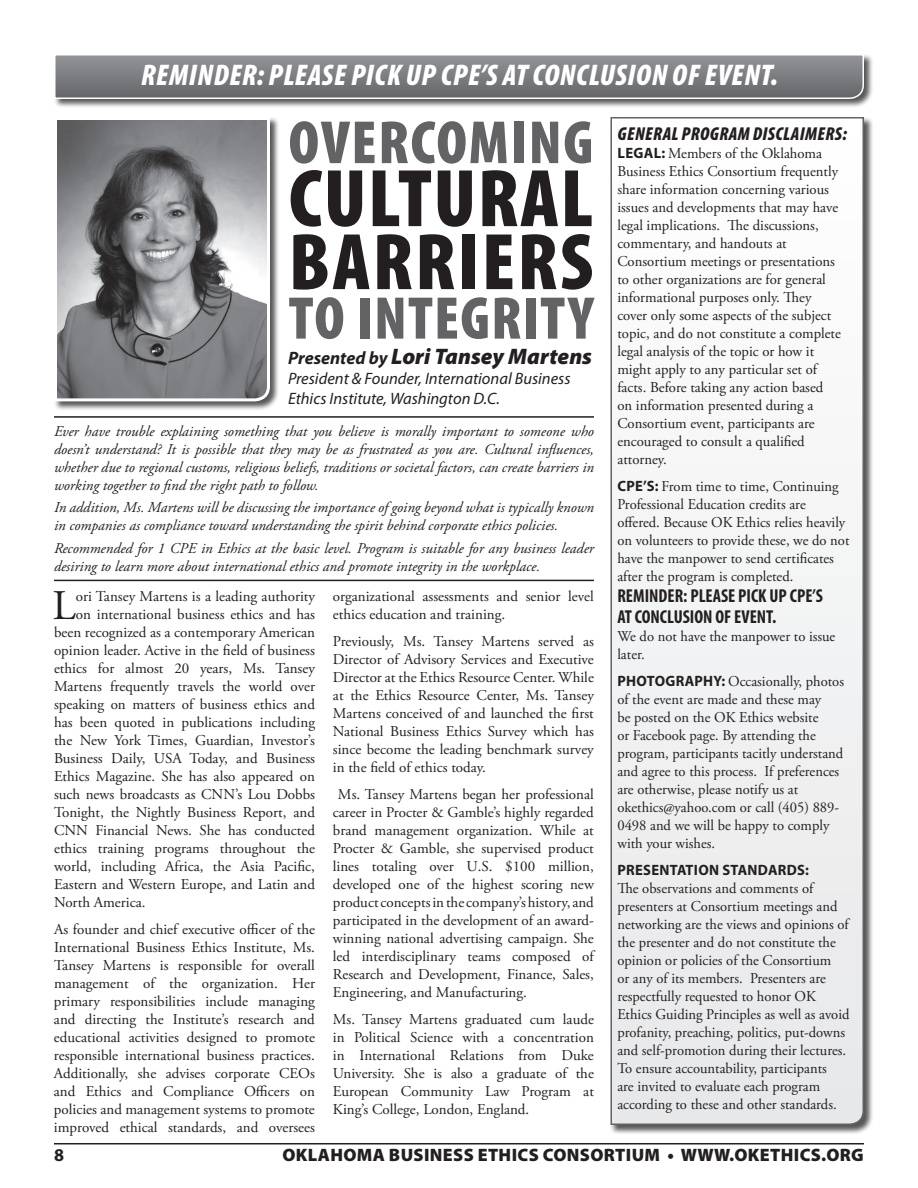
<style>
.page{position:relative;width:918px;height:1188px;background:#fff}
.page>*{position:absolute;margin:0;border:0;box-sizing:border-box;transform-origin:0 0}
.t1{font:900 condensed 82.5px "Myriad Pro";letter-spacing:.02em;color:#231f20}
.t2{font:900 condensed 81px "Myriad Pro";letter-spacing:.03em;color:#231f20}
.t3{font:900 condensed 61.5px "Myriad Pro";letter-spacing:.025em;color:#636366}
.t4{font:900 condensed 60.75px "Myriad Pro";letter-spacing:.02em;color:#636366}
.t5{font:42.15px "Adobe Garamond Pro";color:#231f20}
.t6{font:italic 900 condensed 30px "Myriad Pro";letter-spacing:.02em;color:#fff}
.t7{font:italic 900 22.5px "Myriad Pro";color:#231f20}
.t8{font:700 condensed 18.75px/21px "Myriad Pro";color:#231f20}
.t9{font:italic 900 condensed 18.75px "Myriad Pro";letter-spacing:.02em;color:#231f20}
.t10{font:900 18px "Myriad Pro";letter-spacing:.02em;color:#231f20}
.t11{font:700 18px "Myriad Pro";color:#231f20}
.t12{font:italic 16.5px/19.8px "Myriad Pro";color:#231f20}
.t13{font:15px/18px "Adobe Garamond Pro";color:#231f20}
.t14{font:italic 15px/18px "Adobe Garamond Pro";color:#231f20}
.t15{font:700 15px "Myriad Pro";letter-spacing:.02em;color:#231f20}
.s1{font-weight:700;font-size:18px}
.s2{font-family:"Myriad Pro";font-weight:700}
</style>
<div class="page">
<hr style="left:54px;top:1143px;width:810px;height:1px;background:#231f20">
<div style="left:53px;top:53px;width:821px;height:56px;background:#231f20;opacity:.75"></div>
<svg style="left:53px;top:53px;width:812px;height:47px;background:#86878a"></svg>
<div style="left:53px;top:116px;width:227px;height:295px;background:#231f20;opacity:.75"></div>
<svg style="left:53px;top:116px;width:219px;height:287px;background:#8b8c8f"></svg>
<div style="left:610px;top:116px;width:264px;height:1018px;background:#231f20;opacity:.75"></div>
<svg style="left:610px;top:116px;width:255px;height:1010px"></svg>
<hr style="left:54px;top:416px;width:540px;height:2px;background:#231f20">
<hr style="left:54px;top:580px;width:540px;height:1px;background:#231f20">
<h3 class="t6" style="left:141px;top:56px;width:63px">REMINDER</h3>
<h3 class="t6" style="left:257px;top:56px;width:41px">: PLEASE</h3>
<h3 class="t6" style="left:351px;top:56px;width:196px">PICK UP CPE’S AT CONCL</h3>
<h3 class="t6" style="left:600px;top:56px;width:30px">USION</h3>
<h3 class="t6" style="left:672px;top:56px;width:48px">OF EVENT</h3>
<h3 class="t6" style="left:771px;top:56px;width:9px">.</h3>
<h3 class="t3" style="left:289px;top:103px;width:306px">OVERCOMING</h3>
<h1 class="t1" style="left:289px;top:146px;width:306px">CULTURAL</h1>
<h2 class="t2" style="left:289px;top:210px;width:306px">BARRIERS</h2>
<h3 class="t4" style="left:289px;top:279px;width:306px">TO INTEGRITY</h3>
<h3 class="t7" style="left:288px;top:341px;width:306px"><span class="s1">Presented by</span> Lori Tansey Martens</h3>
<p class="t12" style="left:288px;top:368px;width:284px">President &amp; Founder, International Business<br>Ethics Institute, Washington D.C.</p>
<p class="t14" style="left:54px;top:422px;width:542px;text-align:justify">Ever have trouble explaining something that you believe is morally important to someone who doesn’t understand? It is possible that they may be as frustrated as you are. Cultural influences, whether due to regional customs, religious beliefs, traditions or societal factors, can create barriers in working together to find the right path to follow.</p>
<p class="t14" style="left:54px;top:499px;width:542px">In addition, Ms. Martens will be discussing the importance of going beyond what is typically known in companies as compliance toward understanding the spirit behind corporate ethics policies.</p>
<p class="t14" style="left:54px;top:539px;width:542px">Recommended for 1 CPE in Ethics at the basic level. Program is suitable for any business leader desiring to learn more about international ethics and promote integrity in the workplace.</p>
<h3 class="t5" style="left:53px;top:580px;width:25px">L</h3>
<p class="t13" style="left:76px;top:587px;width:241px">ori Tansey Martens is a leading authority</p>
<p class="t13" style="left:76px;top:605px;width:241px">on international business ethics and has</p>
<p class="t13" style="left:54px;top:623px;width:262px">been recognized as a contemporary American</p>
<p class="t13" style="left:54px;top:641px;width:262px">opinion leader. Active in the field of business</p>
<p class="t13" style="left:54px;top:659px;width:262px">ethics for almost 20 years, Ms. Tansey</p>
<p class="t13" style="left:54px;top:677px;width:263px">Martens frequently travels the world over</p>
<p class="t13" style="left:54px;top:695px;width:262px">speaking on matters of business ethics and</p>
<p class="t13" style="left:54px;top:713px;width:263px">has been quoted in publications including</p>
<p class="t13" style="left:54px;top:731px;width:262px">the New York Times, Guardian, Investor’s</p>
<p class="t13" style="left:54px;top:749px;width:263px">Business Daily, USA Today, and Business</p>
<p class="t13" style="left:54px;top:767px;width:262px">Ethics Magazine. She has also appeared on</p>
<p class="t13" style="left:54px;top:785px;width:263px">such news broadcasts as CNN’s Lou Dobbs</p>
<p class="t13" style="left:54px;top:803px;width:263px">Tonight, the Nightly Business Report, and</p>
<p class="t13" style="left:54px;top:821px;width:263px">CNN Financial News. She has conducted</p>
<p class="t13" style="left:54px;top:839px;width:263px">ethics training programs throughout the</p>
<p class="t13" style="left:54px;top:857px;width:262px">world, including Africa, the Asia Pacific,</p>
<p class="t13" style="left:54px;top:875px;width:263px">Eastern and Western Europe, and Latin and</p>
<p class="t13" style="left:54px;top:893px;width:93px">North America.</p>
<p class="t13" style="left:54px;top:920px;width:263px;text-align:justify">As founder and chief executive officer of the International Business Ethics Institute, Ms.<br>Tansey Martens is responsible for overall management of the organization. Her primary responsibilities include managing and directing the Institute’s research and educational activities designed to promote responsible international business practices.<br>Additionally, she advises corporate CEOs and Ethics and Compliance Officers on policies and management systems to promote improved ethical standards, and oversees</p>
<p class="t13" style="left:333px;top:587px;width:262px">organizational assessments and senior level ethics education and training.</p>
<p class="t13" style="left:333px;top:632px;width:263px;text-align:justify">Previously, Ms. Tansey Martens served as Director of Advisory Services and Executive Director at the Ethics Resource Center. While at the Ethics Resource Center, Ms. Tansey Martens conceived of and launched the first National Business Ethics Survey which has since become the leading benchmark survey in the field of ethics today.</p>
<p class="t13" style="left:333px;top:785px;width:263px;text-align:justify;text-indent:5px">Ms. Tansey Martens began her professional career in Procter &amp; Gamble’s highly regarded brand management organization. While at Procter &amp; Gamble, she supervised product lines totaling over U.S. $100 million, developed one of the highest scoring new product conceptsinthe company’shistory, and participated in the development of an award&shy;winning national advertising campaign. She led interdisciplinary teams composed of Research and Development, Finance, Sales, Engineering, and Manufacturing.</p>
<p class="t13" style="left:333px;top:1010px;width:263px;text-align:justify">Ms. Tansey Martens graduated cum laude in Political Science with a concentration in International Relations from Duke University. She is also a graduate of the European Community Law Program at King’s College, London, England.</p>
<p class="t9" style="left:618px;top:122px;width:231px">GENERAL PROGRAM DISCLAIMERS:</p>
<p class="t13" style="left:617px;top:145px;width:225px"><span class="s2">LEGAL:</span> Members of the Oklahoma Business Ethics Consortium frequently share information concerning various issues and developments that may have legal implications. The discussions, commentary, and handouts at Consortium meetings or presentations to other organizations are for general informational purposes only. They cover only some aspects of the subject topic, and do not constitute a complete legal analysis of the topic or how it might apply to any particular set of facts. Before taking any action based on information presented during a Consortium event, participants are encouraged to consult a qualified attorney.</p>
<p class="t13" style="left:617px;top:478px;width:234px"><span class="s2">CPE’S:</span> From time to time, Continuing Professional Education credits are offered. Because OK Ethics relies heavily on volunteers to provide these, we do not have the manpower to send certificates after the program is completed.</p>
<p class="t8" style="left:617px;top:585px;width:207px">REMINDER: PLEASE PICK UP CPE’S<br>AT CONCLUSION OF EVENT.</p>
<p class="t13" style="left:617px;top:628px;width:220px">We do not have the manpower to issue later.</p>
<p class="t13" style="left:617px;top:673px;width:228px"><span class="s2">PHOTOGRAP HY:</span> Occasionally, photos of the event are made and these may<br>be posted on the OK Ethics website<br>or Facebook page. By attending the program, participants tacitly understand and agree to this process. If preferences are otherwise, please notify us at okethics@yahoo.com or call (405) 889- 0498 and we will be happy to comply with your wishes.</p>
<p class="t15" style="left:618px;top:860px;width:193px">PRESENTATION STANDARDS:</p>
<p class="t13" style="left:617px;top:880px;width:234px">The observations and comments of presenters at Consortium meetings and networking are the views and opinions of the presenter and do not constitute the opinion or policies of the Consortium<br>or any of its members. Presenters are respectfully requested to honor OK Ethics Guiding Principles as well as avoid profanity, preaching, politics, put-downs and self-promotion during their lectures.<br>To ensure accountability, participants<br>are invited to evaluate each program according to these and other standards.</p>
<p class="t11" style="left:54px;top:1143px;width:11px">8</p>
<p class="t10" style="left:282px;top:1143px;width:583px">OKLAHOMA BUSINESS ETHICS CONSORTIUM • WWW.OKETHICS.ORG</p>
</div>
